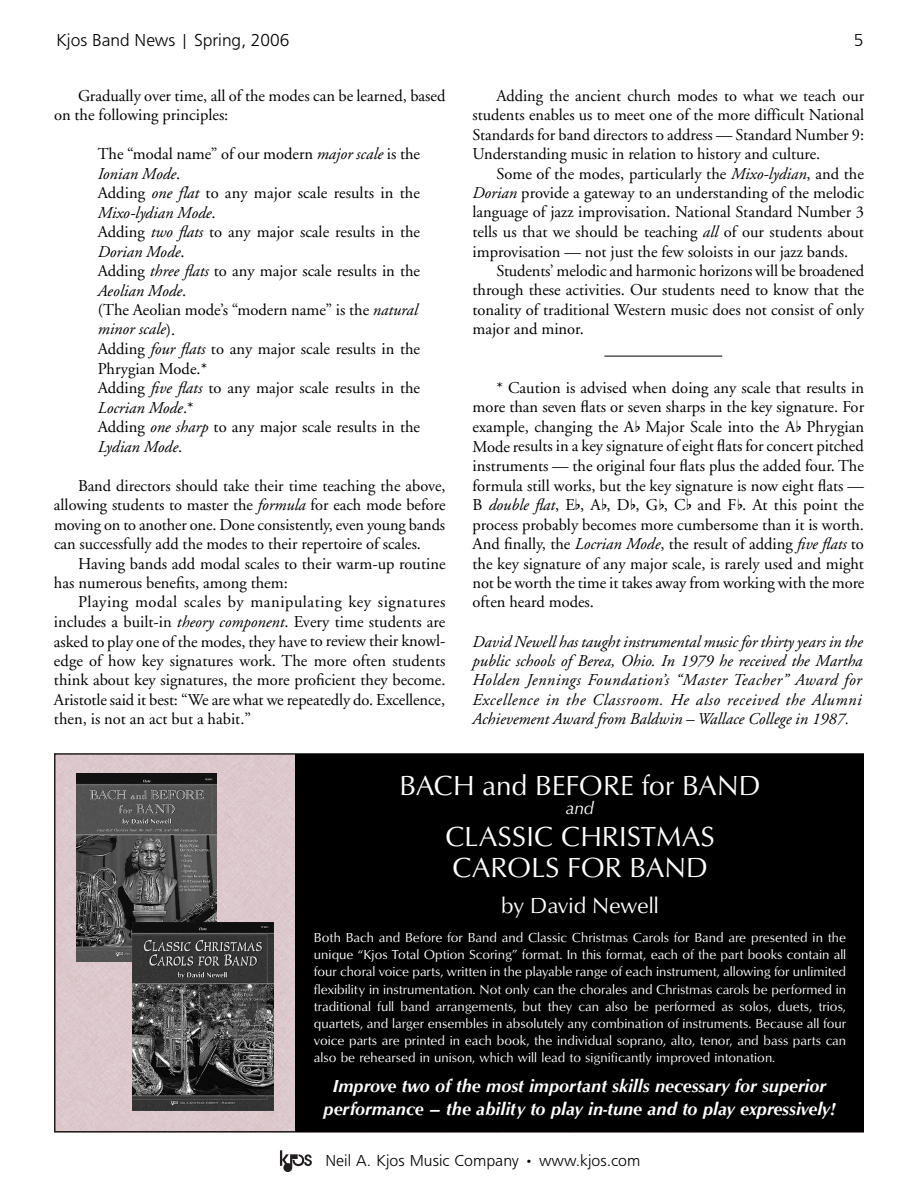
<style>
.page{position:relative;width:918px;height:1188px;background:#fff}
.page>*{position:absolute;margin:0;border:0;box-sizing:border-box;transform-origin:0 0}
.t1{font:28.5px/31.5px "Optimum Roman DTC";color:#fff}
.t2{font:22.5px "Optimum Roman DTC";color:#fff}
.t3{font:18px/22.5px "Optimum Bold Italic DTC";letter-spacing:-.005em;color:#fff;text-align:center}
.t4{font:18px "Frugal Sans Light DTC";color:#000}
.t5{font:18px "Optimum Roman Italic DTC";color:#fff}
.t6{font:16.5px/19.5px "Adobe Garamond";color:#000;text-align:justify}
.t7{font:italic 16.5px/19.5px "Adobe Garamond";color:#000;text-align:justify}
.t8{font:16.5px "Frugal Sans Light DTC";color:#000}
.t9{font:13.5px/17.1px "Optimum Roman DTC";color:#fff;text-align:justify}
.s1{font-style:italic}
</style>
<div class="page">
<svg style="left:280px;top:1150px;width:32px;height:22px"></svg>
<div style="left:57px;top:756px;width:239px;height:374px;background:#dcc8cc"></div>
<img style="left:76px;top:773px;width:141px;height:189px">
<img style="left:133px;top:922px;width:140px;height:189px">
<hr style="left:604px;top:356px;width:118px;height:1px;background:#000">
<div style="left:296px;top:754px;width:568px;height:378px;background:#000"></div>
<p class="t4" style="left:57px;top:29px;width:235px">Kjos Band News | Spring, 2006</p>
<p class="t4" style="left:854px;top:29px;width:11px">5</p>
<p class="t6" style="left:54px;top:87px;width:393px;text-indent:24px">Gradually over time, all of the modes can be learned, based on the following principles:</p>
<p class="t6" style="left:98px;top:145px;width:324px;text-align:left">The “modal name” of our modern <span class="s1">major scale</span> is the<br><span class="s1">Ionian Mode</span>.<br>Adding <span class="s1">one flat</span> to any major scale results in the<br><span class="s1">Mixo-lydian Mode</span>.<br>Adding <span class="s1">two flats</span> to any major scale results in the<br><span class="s1">Dorian Mode</span>.<br>Adding <span class="s1">three flats</span> to any major scale results in the<br><span class="s1">Aeolian Mode</span>.<br>(The Aeolian mode’s “modern name” is the <span class="s1">natural minor scale</span>).<br>Adding <span class="s1">four flats</span> to any major scale results in the<br>Phrygian Mode.*<br>Adding <span class="s1">five flats</span> to any major scale results in the<br><span class="s1">Locrian Mode</span>.*<br>Adding <span class="s1">one sharp</span> to any major scale results in the<br><span class="s1">Lydian Mode</span>.</p>
<p class="t6" style="left:54px;top:477px;width:393px;text-indent:24px">Band directors should take their time teaching the above, allowing students to master the <span class="s1">formula</span> for each mode before moving on to another one. Done consistently, even young bands can successfully add the modes to their repertoire of scales.</p>
<p class="t6" style="left:54px;top:555px;width:393px;text-indent:24px">Having bands add modal scales to their warm-up routine has numerous benefits, among them:</p>
<p class="t6" style="left:54px;top:594px;width:393px;text-indent:24px">Playing modal scales by manipulating key signatures includes a built-in <span class="s1">theory component</span>. Every time students are asked to play one of the modes, they have to review their knowl&shy;edge of how key signatures work. The more often students think about key signatures, the more proficient they become.<br>Aristotle said it best: “We are what we repeatedly do. Excellence, then, is not an act but a habit.”</p>
<p class="t6" style="left:473px;top:87px;width:393px;text-indent:24px">Adding the ancient church modes to what we teach our students enables us to meet one of the more difficult National Standards for band directors to address — Standard Number 9:<br>Understanding music in relation to history and culture.</p>
<p class="t6" style="left:496px;top:165px;width:369px">Some of the modes, particularly the <span class="s1">Mixo-lydian</span>, and the</p>
<p class="t6" style="left:472px;top:184px;width:393px"><span class="s1">Dorian</span> provide a gateway to an understanding of the melodic</p>
<p class="t6" style="left:472px;top:204px;width:393px">language of jazz improvisation. National Standard Number 3</p>
<p class="t6" style="left:472px;top:223px;width:393px">tells us that we should be teaching <span class="s1">all</span> of our students about</p>
<p class="t6" style="left:473px;top:243px;width:377px">improvisation — not just the few soloists in our jazz bands.</p>
<p class="t6" style="left:496px;top:262px;width:369px">Students’ melodic and harmonic horizons will be broadened</p>
<p class="t6" style="left:473px;top:282px;width:393px">through these activities. Our students need to know that the</p>
<p class="t6" style="left:473px;top:301px;width:393px">tonality of traditional Western music does not consist of only</p>
<p class="t6" style="left:473px;top:321px;width:113px">major and minor.</p>
<p class="t6" style="left:472px;top:379px;width:393px;text-indent:24px">* Caution is advised when doing any scale that results in more than seven flats or seven sharps in the key signature. For example, changing the A<sup>b</sup> Major Scale into the A<sup>b</sup> Phrygian Mode results in a key signature of eight flats for concert pitched instruments — the original four flats plus the added four. The formula still works, but the key signature is now eight flats — B <span class="s1">double flat</span>, E<sup>b</sup>, A<sup>b</sup>, D<sup>b</sup>, G<sup>b</sup>, C<sup>b</sup> and F<sup>b</sup>. At this point the process probably becomes more cumbersome than it is worth.<br>And finally, the <span class="s1">Locrian Mode</span>, the result of adding <span class="s1">five flats</span> to the key signature of any major scale, is rarely used and might not be worth the time it takes away from working with the more often heard modes.</p>
<p class="t7" style="left:472px;top:633px;width:392px">David Newell has taught instrumental music for thirty years in the public schools of Berea, Ohio. In 1979 he received the Martha Holden Jennings Foundation’s “Master Teacher” Award for Excellence in the Classroom. He also received the Alumni Achievement Award from Baldwin – Wallace College in 1987.</p>
<h1 class="t1" style="left:400px;top:769px;width:362px">BACH and BEFORE for BAND</h1>
<p class="t5" style="left:566px;top:797px;width:30px">and</p>
<h1 class="t1" style="left:445px;top:820px;width:271px">CLASSIC CHRISTMAS<br>CAROLS FOR BAND</h1>
<h2 class="t2" style="left:501px;top:892px;width:159px">by David Newell</h2>
<p class="t9" style="left:314px;top:929px;width:534px">Both Bach and Before for Band and Classic Christmas Carols for Band are presented in the unique “Kjos Total Option Scoring” format. In this format, each of the part books contain all four choral voice parts, written in the playable range of each instrument, allowing for unlimited flexibility in instrumentation. Not only can the chorales and Christmas carols be performed in traditional full band arrangements, but they can also be performed as solos, duets, trios, quartets, and larger ensembles in absolutely any combination of instruments. Because all four voice parts are printed in each book, the individual soprano, alto, tenor, and bass parts can also be rehearsed in unison, which will lead to significantly improved intonation.</p>
<p class="t3" style="left:324px;top:1075px;width:513px">Improve two of the most important skills necessary for superior performance – the ability to play in-tune and to play expressively!</p>
<p class="t8" style="left:325px;top:1150px;width:317px">Neil A. Kjos Music Company • www.kjos.com</p>
</div>
